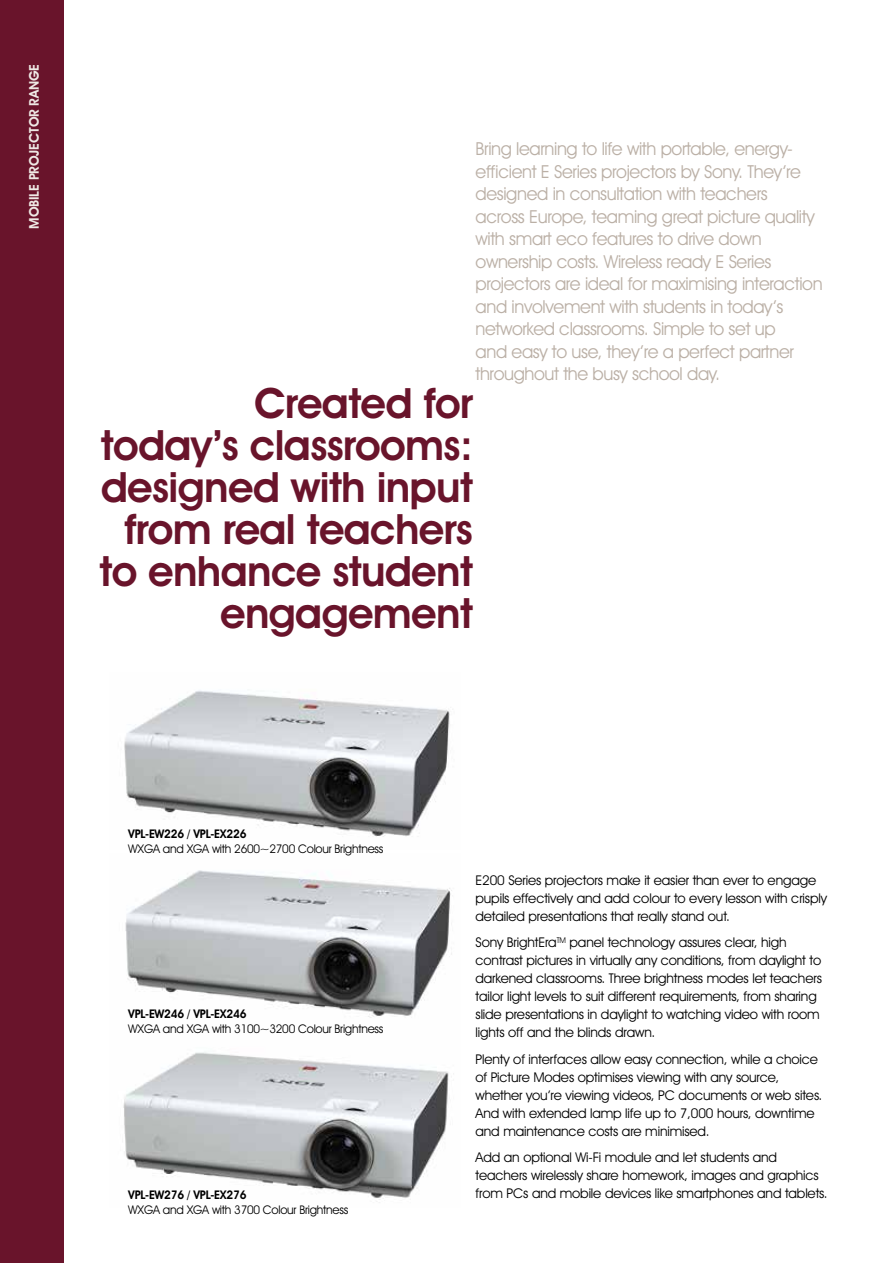
<style>
.page{position:relative;width:893px;height:1263px;background:#fff}
.page>*{position:absolute;margin:0;border:0;box-sizing:border-box;transform-origin:0 0}
.t1{font:600 42px/42px "Avant Garde IT Cby BT";letter-spacing:-.015em;color:#69142b;text-align:right}
.t2{font:18px/22.5px "Avant Garde IT Cby BT";letter-spacing:-.02em;color:#bbb0a6}
.t3{font:13.5px/18px "Avant Garde IT Cby BT";letter-spacing:-.01em;color:#000}
.t4{font:600 13.5px "Avant Garde IT Cby BT";letter-spacing:-.01em;color:#efe9e5}
.t5{font:12px "Avant Garde IT Cby BT";letter-spacing:-.02em;color:#000}
.t6{font:600 12px "Avant Garde IT Cby BT";letter-spacing:-.02em;color:#000}
</style>
<div class="page">
<div style="left:0;top:0;width:64px;height:1263px;background:#69142b"></div>
<img style="left:124px;top:690px;width:326px;height:147px">
<img style="left:123px;top:870px;width:331px;height:333px">
<p class="t4" style="left:26px;top:229px;width:166px;rotate:-90deg">MOBILE PROJECTOR RANGE</p>
<p class="t2" style="left:476px;top:138px;width:349px">Bring learning to life with portable, energy&shy;efficient E Series projectors by Sony. They’re designed in consultation with teachers<br>across Europe, teaming great picture quality with smart eco features to drive down ownership costs. Wireless ready E Series projectors are ideal for maximising interaction and involvement with students in today’s networked classrooms. Simple to set up<br>and easy to use, they’re a perfect partner throughout the busy school day.</p>
<h1 class="t1" style="left:100px;top:382px;width:375px">Created for<br>today’s classrooms: designed with input from real teachers to enhance student engagement</h1>
<p class="t6" style="left:128px;top:826px;width:120px">VPL-EW226 / VPL-EX226</p>
<p class="t5" style="left:128px;top:841px;width:257px">WXGA and XGA with 2600~2700 Colour Brightness</p>
<p class="t6" style="left:128px;top:1006px;width:120px">VPL-EW246 / VPL-EX246</p>
<p class="t5" style="left:128px;top:1021px;width:257px">WXGA and XGA with 3100~3200 Colour Brightness</p>
<p class="t6" style="left:128px;top:1187px;width:120px">VPL-EW276 / VPL-EX276</p>
<p class="t5" style="left:128px;top:1202px;width:221px">WXGA and XGA with 3700 Colour Brightness</p>
<p class="t3" style="left:476px;top:871px;width:353px">E200 Series projectors make it easier than ever to engage pupils effectively and add colour to every lesson with crisply detailed presentations that really stand out.</p>
<p class="t3" style="left:476px;top:933px;width:348px">Sony BrightEra<sup>TM</sup> panel technology assures clear, high contrast pictures in virtually any conditions, from daylight to darkened classrooms. Three brightness modes let teachers tailor light levels to suit different requirements, from sharing slide presentations in daylight to watching video with room lights off and the blinds drawn.</p>
<p class="t3" style="left:476px;top:1050px;width:348px">Plenty of interfaces allow easy connection, while a choice of Picture Modes optimises viewing with any source, whether you’re viewing videos, PC documents or web sites.<br>And with extended lamp life up to 7,000 hours, downtime and maintenance costs are minimised.</p>
<p class="t3" style="left:476px;top:1148px;width:354px">Add an optional Wi-Fi module and let students and teachers wirelessly share homework, images and graphics from PCs and mobile devices like smartphones and tablets.</p>
</div>
